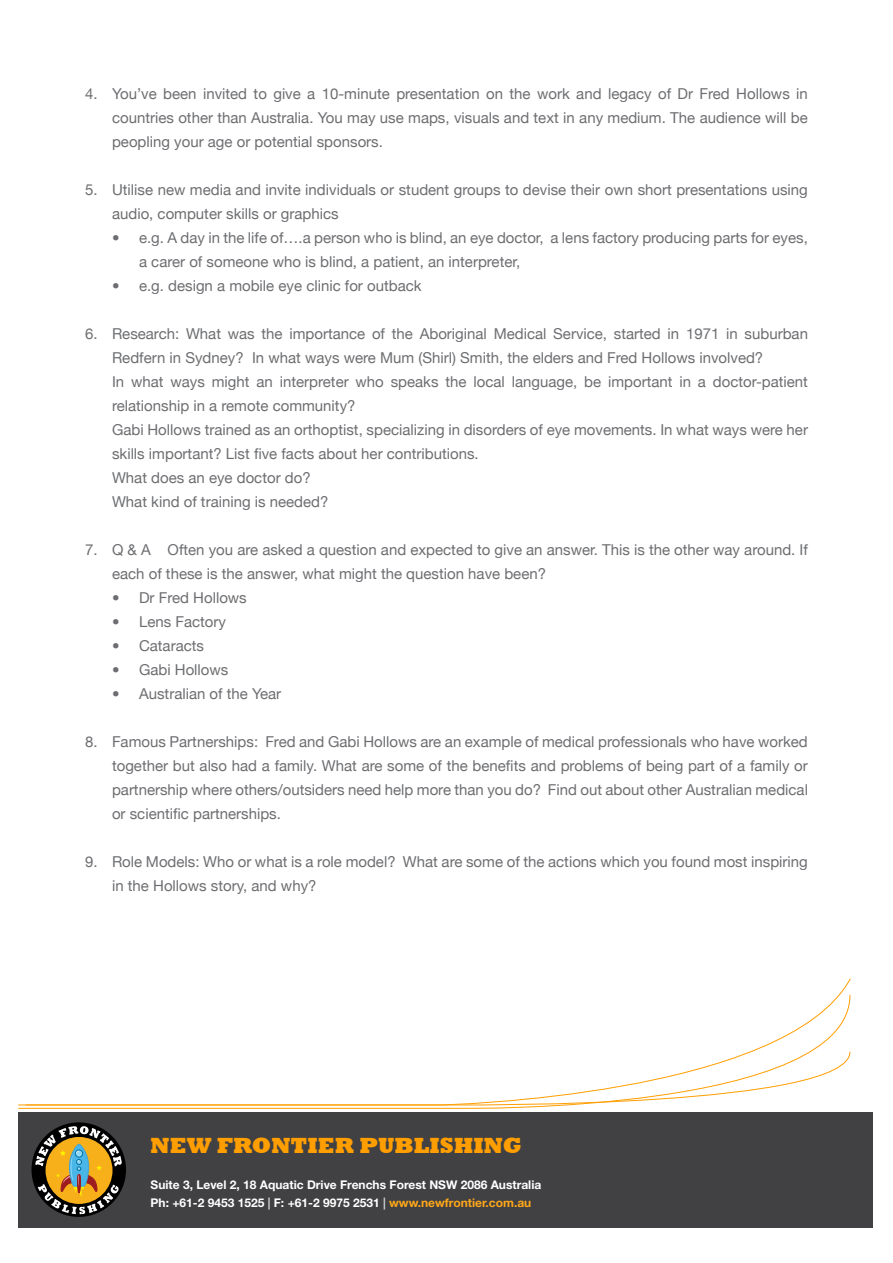
<style>
.page{position:relative;width:893px;height:1263px;background:#fff}
.page>*{position:absolute;margin:0;border:0;box-sizing:border-box;transform-origin:0 0}
.t1{font:800 22.5px "Rockwell";color:#ff9e00}
.t2{font:15px/24px "Helvetica Neue";color:#6d6e71}
.t3{font:700 12px/18px "Helvetica Neue";color:#fff}
.s1{color:#d1d3d4}
.s2{color:#ffa81a}
</style>
<div class="page">
<div style="left:18px;top:1112px;width:855px;height:115px;background:#414042"></div>
<svg style="left:18px;top:994px;width:832px;height:115px"></svg>
<svg style="left:25px;top:1051px;width:825px;height:56px"></svg>
<div style="left:32px;top:1122px;width:94px;height:95px;background:#000;border-radius:50%"></div>
<svg style="left:35px;top:1126px;width:87px;height:88px"></svg>
<p class="t2" style="left:112px;top:82px;width:697px;text-align:justify;text-indent:-27px">4. You’ve been invited to give a 10-minute presentation on the work and legacy of Dr Fred Hollows in countries other than Australia. You may use maps, visuals and text in any medium. The audience will be peopling your age or potential sponsors.</p>
<p class="t2" style="left:112px;top:178px;width:697px;text-indent:-27px">5. Utilise new media and invite individuals or student groups to devise their own short presentations using audio, computer skills or graphics</p>
<p class="t2" style="left:139px;top:226px;width:670px;text-indent:-27px">• e.g. A day in the life of….a person who is blind, an eye doctor, a lens factory producing parts for eyes, a carer of someone who is blind, a patient, an interpreter,</p>
<p class="t2" style="left:112px;top:274px;width:311px">• e.g. design a mobile eye clinic for outback</p>
<p class="t2" style="left:112px;top:322px;width:697px;text-indent:-27px">6. Research: What was the importance of the Aboriginal Medical Service, started in 1971 in suburban Redfern in Sydney? In what ways were Mum (Shirl) Smith, the elders and Fred Hollows involved?<br>In what ways might an interpreter who speaks the local language, be important in a doctor-patient relationship in a remote community?<br>Gabi Hollows trained as an orthoptist, specializing in disorders of eye movements. In what ways were her skills important? List five facts about her contributions.<br>What does an eye doctor do?<br>What kind of training is needed?</p>
<p class="t2" style="left:112px;top:538px;width:697px;text-indent:-27px">7. Q &amp; A Often you are asked a question and expected to give an answer. This is the other way around. If each of these is the answer, what might the question have been?</p>
<p class="t2" style="left:112px;top:586px;width:136px">• Dr Fred Hollows</p>
<p class="t2" style="left:112px;top:610px;width:115px">• Lens Factory</p>
<p class="t2" style="left:112px;top:634px;width:93px">• Cataracts</p>
<p class="t2" style="left:112px;top:658px;width:118px">• Gabi Hollows</p>
<p class="t2" style="left:112px;top:682px;width:171px">• Australian of the Year</p>
<p class="t2" style="left:112px;top:730px;width:697px;text-align:justify;text-indent:-27px">8. Famous Partnerships: Fred and Gabi Hollows are an example of medical professionals who have worked together but also had a family. What are some of the benefits and problems of being part of a family or partnership where others/outsiders need help more than you do? Find out about other Australian medical or scientific partnerships.</p>
<p class="t2" style="left:112px;top:850px;width:697px;text-indent:-27px">9. Role Models: Who or what is a role model? What are some of the actions which you found most inspiring in the Hollows story, and why?</p>
<h1 class="t1" style="left:151px;top:1133px;width:373px">NEW FRONTIER PUBLISHING</h1>
<p class="t3" style="left:151px;top:1176px;width:392px">Suite 3, Level 2, 18 Aquatic Drive Frenchs Forest NSW 2086 Australia<br>Ph: +61-2 9453 1525 <span class="s1">|</span> F: +61-2 9975 2531 <span class="s1">|</span> <span class="s2">www.newfrontier.com.au</span></p>
</div>
